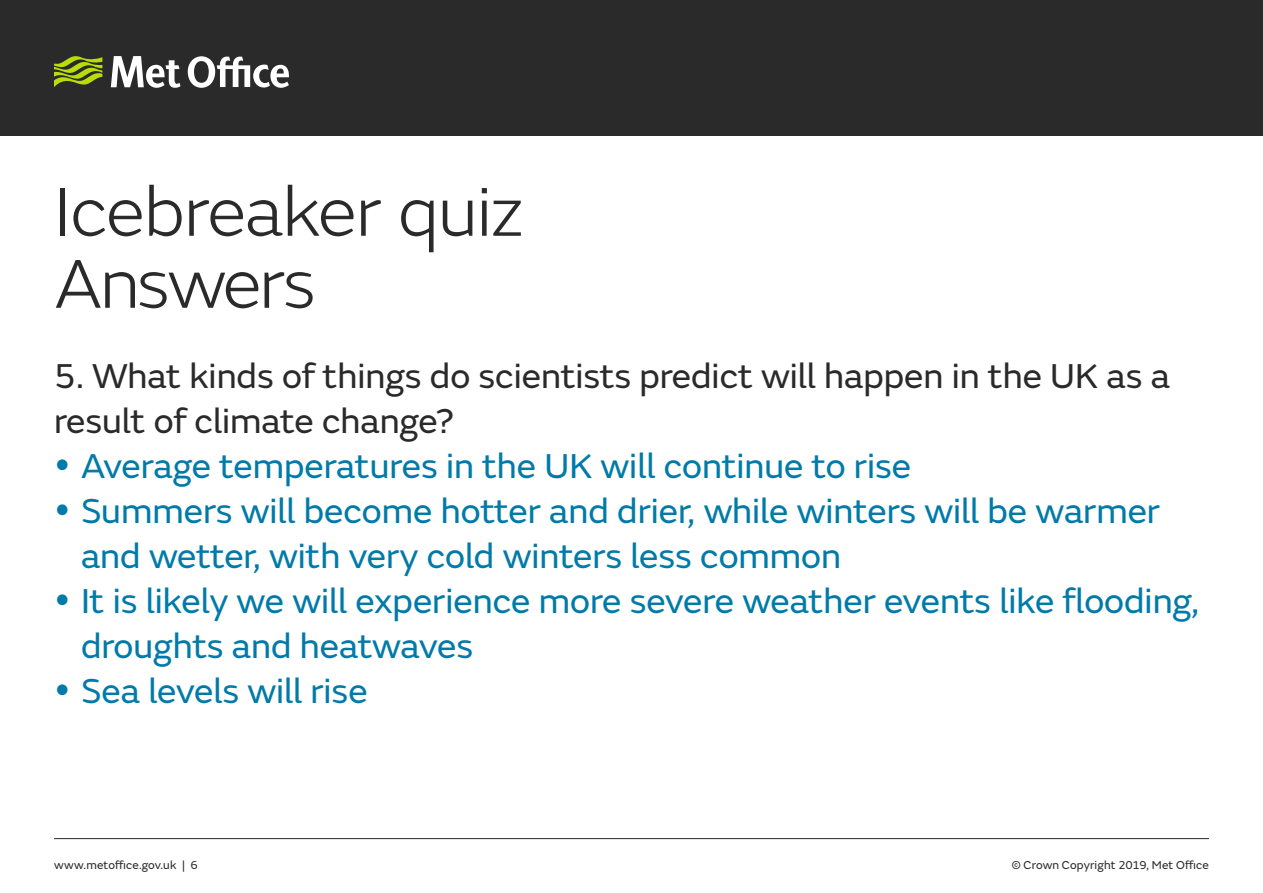
<style>
.page{position:relative;width:1263px;height:893px;background:#fff}
.page>*{position:absolute;margin:0;border:0;box-sizing:border-box;transform-origin:0 0}
.t1{font:300 72px/72px "FS Emeric";letter-spacing:-.025em;color:#2a2a2a}
.t2{font:36px/45px "FS Emeric";color:#007aa9}
.t3{font:36px/45px "FS Emeric";color:#2a2a2a}
.t4{font:12px "FS Emeric";letter-spacing:.01em;color:#2a2a2a}
</style>
<div class="page">
<hr style="left:54px;top:838px;width:1155px;height:1px;background:#2a2a2a">
<div style="left:0;top:0;width:1263px;height:135px;background:#2a2a2a"></div>
<svg style="left:111px;top:56px;width:178px;height:32px"></svg>
<svg style="left:54px;top:56px;width:48px;height:31px"></svg>
<h1 class="t1" style="left:54px;top:173px;width:472px">Icebreaker quiz<br>Answers</h1>
<p class="t3" style="left:54px;top:351px;width:1117px">5. What kinds of things do scientists predict will happen in the UK as a result of climate change?</p>
<p class="t2" style="left:81px;top:441px;width:1120px">Average temperatures in the UK will continue to rise<br>Summers will become hotter and drier, while winters will be warmer and wetter, with very cold winters less common<br>It is likely we will experience more severe weather events like flooding, droughts and heatwaves<br>Sea levels will rise</p>
<p class="t4" style="left:54px;top:856px;width:145px">www.metoffice.gov.uk | 6</p>
<p class="t4" style="left:1012px;top:856px;width:199px">© Crown Copyright 2019, Met Office</p>
</div>
